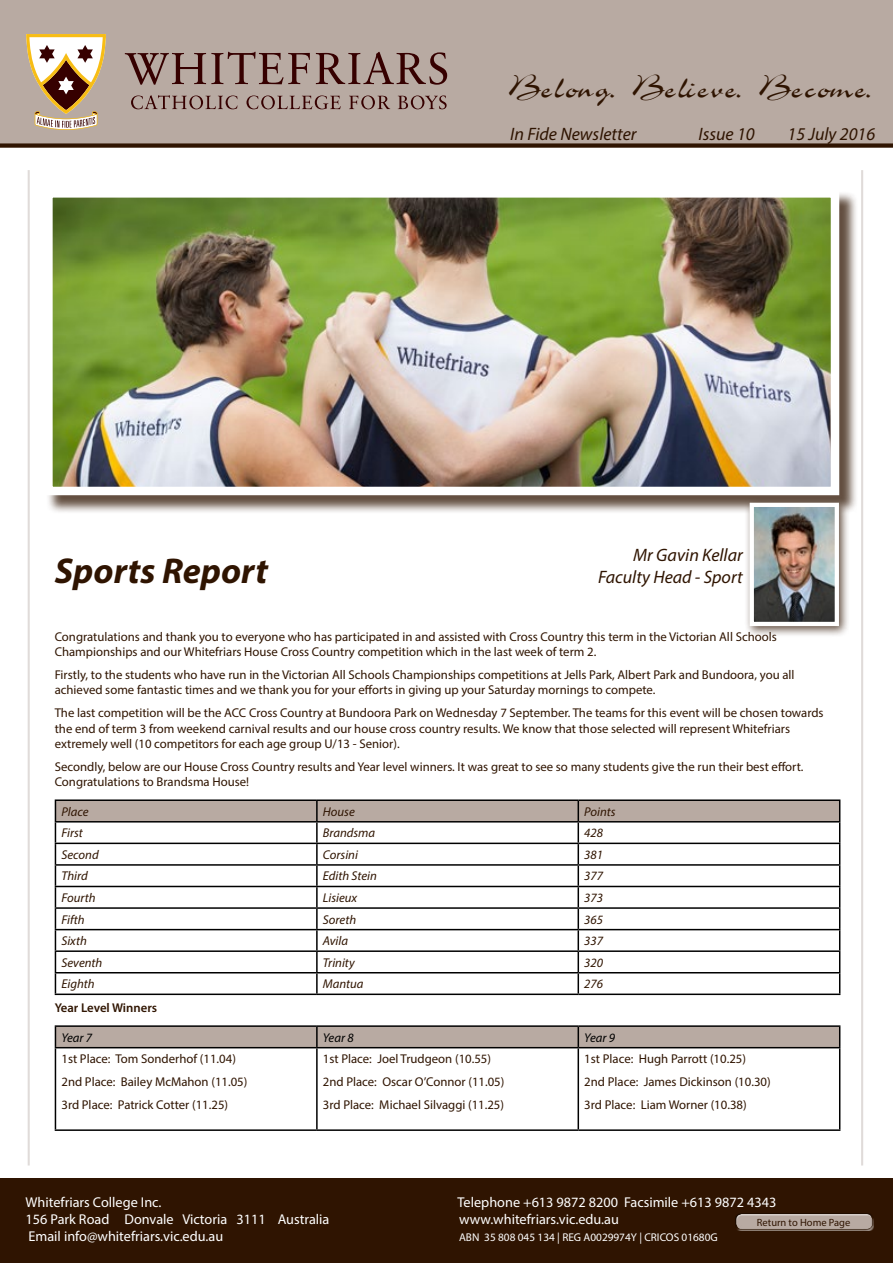
<style>
.page{position:relative;width:893px;height:1263px;background:#fff}
.page>*{position:absolute;margin:0;border:0;box-sizing:border-box;transform-origin:0 0}
.t1{font:36px "Airfoil Script Ssk";letter-spacing:.085em;color:#2f1401}
.t2{font:italic 700 36px "Myriad Pro";color:#2f1401}
.t3{font:italic 18px/21.6px "Myriad Pro";color:#2f1401;text-align:right}
.t4{font:14.25px "Myriad Pro";color:#fff}
.t5{font:12.75px/22.8px "Myriad Pro";color:#2f1401}
.t6{font:italic 12.75px "Myriad Pro";color:#2f1401}
.t7{font:600 12.75px "Myriad Pro";color:#2f1401}
.t8{font:italic 12.75px "Myriad Pro";color:#000}
.t9{font:11.25px "Myriad Pro";color:#fff}
.t10{font:10.5px "Myriad Pro";color:#2f1401}
</style>
<div class="page">
<div style="left:0;top:1178px;width:893px;height:85px;background:#2f1401"></div>
<div style="left:0;top:0;width:893px;height:146px;background:#b8aaa2"></div>
<svg style="left:125px;top:52px;width:322px;height:57px"></svg>
<svg style="left:26px;top:34px;width:80px;height:96px"></svg>
<div style="left:0;top:143px;width:893px;height:5px;background:#2f1401"></div>
<hr style="left:28px;top:170px;width:2px;height:995px;background:#2f1401">
<hr style="left:861px;top:170px;width:2px;height:995px;background:#2f1401">
<div style="left:735px;top:1213px;width:138px;height:13px;background:#fff;opacity:.75"></div>
<div style="left:735px;top:1215px;width:138px;height:15px;background:#b8aaa2"></div>
<div style="left:46px;top:191px;width:811px;height:323px;background:#2f1401;opacity:.75"></div>
<img style="left:54px;top:199px;width:775px;height:286px">
<div style="left:44px;top:189px;width:795px;height:306px;border:9px solid #fff"></div>
<div style="left:744px;top:497px;width:106px;height:141px;background:#2f1401;opacity:.75"></div>
<img style="left:755px;top:508px;width:79px;height:113px">
<div style="left:750px;top:503px;width:89px;height:123px;border:4px solid #fff"></div>
<hr style="left:55px;top:799px;width:262px;height:2px;background:#000">
<hr style="left:317px;top:799px;width:261px;height:2px;background:#000">
<hr style="left:578px;top:799px;width:262px;height:2px;background:#000">
<svg style="left:55px;top:800px;width:785px;height:193px"></svg>
<hr style="left:55px;top:993px;width:262px;height:2px;background:#000">
<hr style="left:317px;top:993px;width:261px;height:2px;background:#000">
<hr style="left:578px;top:993px;width:262px;height:2px;background:#000">
<hr style="left:55px;top:1025px;width:262px;height:2px;background:#000">
<hr style="left:317px;top:1025px;width:261px;height:2px;background:#000">
<hr style="left:578px;top:1025px;width:262px;height:2px;background:#000">
<svg style="left:55px;top:1026px;width:785px;height:21px"></svg>
<hr style="left:55px;top:1047px;width:262px;height:1px;background:#000">
<hr style="left:55px;top:1048px;width:1px;height:81px;background:#000">
<hr style="left:317px;top:1047px;width:261px;height:1px;background:#000">
<hr style="left:316px;top:1048px;width:2px;height:81px;background:#000">
<hr style="left:578px;top:1047px;width:262px;height:1px;background:#000">
<hr style="left:578px;top:1048px;width:1px;height:81px;background:#000">
<hr style="left:839px;top:1048px;width:1px;height:81px;background:#000">
<hr style="left:55px;top:1129px;width:262px;height:2px;background:#000">
<hr style="left:317px;top:1129px;width:261px;height:2px;background:#000">
<hr style="left:578px;top:1129px;width:262px;height:2px;background:#000">
<h1 class="t1" style="left:508px;top:67px;width:366px">Belong. Believe. Become.</h1>
<h2 class="t3" style="left:510px;top:123px;width:128px">In Fide Newsletter</h2>
<h2 class="t3" style="left:698px;top:123px;width:58px">Issue 10</h2>
<h2 class="t3" style="left:787px;top:123px;width:89px">15 July 2016</h2>
<h1 class="t2" style="left:55px;top:548px;width:215px">Sports Report</h1>
<h2 class="t3" style="left:598px;top:544px;width:146px">Mr Gavin Kellar<br>Faculty Head - Sport</h2>
<p class="t5" style="left:55px;top:629px;width:724px;line-height:15.3px">Congratulations and thank you to everyone who has participated in and assisted with Cross Country this term in the Victorian All Schools<br>Championships and our Whitefriars House Cross Country competition which in the last week of term 2.</p>
<p class="t5" style="left:55px;top:667px;width:741px;line-height:15.3px">Firstly, to the students who have run in the Victorian All Schools Championships competitions at Jells Park, Albert Park and Bundoora, you all achieved some fantastic times and we thank you for your efforts in giving up your Saturday mornings to compete.</p>
<p class="t5" style="left:55px;top:705px;width:770px;line-height:15.3px">The last competition will be the ACC Cross Country at Bundoora Park on Wednesday 7 September. The teams for this event will be chosen towards the end of term 3 from weekend carnival results and our house cross country results. We know that those selected will represent Whitefriars extremely well (10 competitors for each age group U/13 - Senior).</p>
<p class="t5" style="left:55px;top:758px;width:750px;line-height:15.3px">Secondly, below are our House Cross Country results and Year level winners. It was great to see so many students give the run their best effort.<br>Congratulations to Brandsma House!</p>
<p class="t6" style="left:61px;top:804px;width:29px">Place</p>
<p class="t6" style="left:323px;top:804px;width:33px">House</p>
<p class="t6" style="left:584px;top:804px;width:33px">Points</p>
<p class="t6" style="left:61px;top:825px;width:23px">First</p>
<p class="t6" style="left:323px;top:825px;width:54px">Brandsma</p>
<p class="t6" style="left:584px;top:825px;width:20px">428</p>
<p class="t6" style="left:61px;top:847px;width:39px">Second</p>
<p class="t6" style="left:323px;top:847px;width:37px">Corsini</p>
<p class="t6" style="left:584px;top:847px;width:20px">381</p>
<p class="t6" style="left:61px;top:868px;width:28px">Third</p>
<p class="t6" style="left:323px;top:868px;width:56px">Edith Stein</p>
<p class="t6" style="left:584px;top:868px;width:20px">377</p>
<p class="t6" style="left:61px;top:890px;width:36px">Fourth</p>
<p class="t6" style="left:323px;top:890px;width:36px">Lisieux</p>
<p class="t6" style="left:584px;top:890px;width:20px">373</p>
<p class="t6" style="left:61px;top:911px;width:25px">Fifth</p>
<p class="t6" style="left:323px;top:911px;width:35px">Soreth</p>
<p class="t6" style="left:584px;top:911px;width:20px">365</p>
<p class="t6" style="left:61px;top:933px;width:27px">Sixth</p>
<p class="t6" style="left:323px;top:933px;width:27px">Avila</p>
<p class="t6" style="left:584px;top:933px;width:20px">337</p>
<p class="t6" style="left:61px;top:954px;width:42px">Seventh</p>
<p class="t6" style="left:323px;top:954px;width:33px">Trinity</p>
<p class="t6" style="left:584px;top:954px;width:20px">320</p>
<p class="t6" style="left:61px;top:976px;width:35px">Eighth</p>
<p class="t6" style="left:323px;top:976px;width:42px">Mantua</p>
<p class="t6" style="left:584px;top:976px;width:20px">276</p>
<p class="t7" style="left:55px;top:999px;width:104px">Year Level Winners</p>
<p class="t8" style="left:61px;top:1029px;width:32px">Year 7</p>
<p class="t8" style="left:323px;top:1029px;width:32px">Year 8</p>
<p class="t8" style="left:584px;top:1029px;width:32px">Year 9</p>
<p class="t5" style="left:61px;top:1047px;width:188px">1st Place: Tom Sonderhof (11.04)<br>2nd Place: Bailey McMahon (11.05)<br>3rd Place: Patrick Cotter (11.25)</p>
<p class="t5" style="left:323px;top:1047px;width:183px">1st Place: Joel Trudgeon (10.55)<br>2nd Place: Oscar O’Connor (11.05)<br>3rd Place: Michael Silvaggi (11.25)</p>
<p class="t5" style="left:584px;top:1047px;width:188px">1st Place: Hugh Parrott (10.25)<br>2nd Place: James Dickinson (10.30)<br>3rd Place: Liam Worner (10.38)</p>
<p class="t4" style="left:26px;top:1194px;width:137px">Whitefriars College Inc.</p>
<p class="t4" style="left:458px;top:1194px;width:320px">Telephone +613 9872 8200 Facsimile +613 9872 4343</p>
<p class="t4" style="left:26px;top:1211px;width:305px">156 Park Road Donvale Victoria 3111 Australia</p>
<p class="t4" style="left:459px;top:1211px;width:161px">www.whitefriars.vic.edu.au</p>
<p class="t4" style="left:29px;top:1228px;width:196px">Email info@whitefriars.vic.edu.au</p>
<p class="t9" style="left:459px;top:1231px;width:260px">ABN 35 808 045 134 | REG A0029974Y | CRICOS 01680G</p>
<p class="t10" style="left:757px;top:1215px;width:95px">Return to Home Page</p>
</div>
